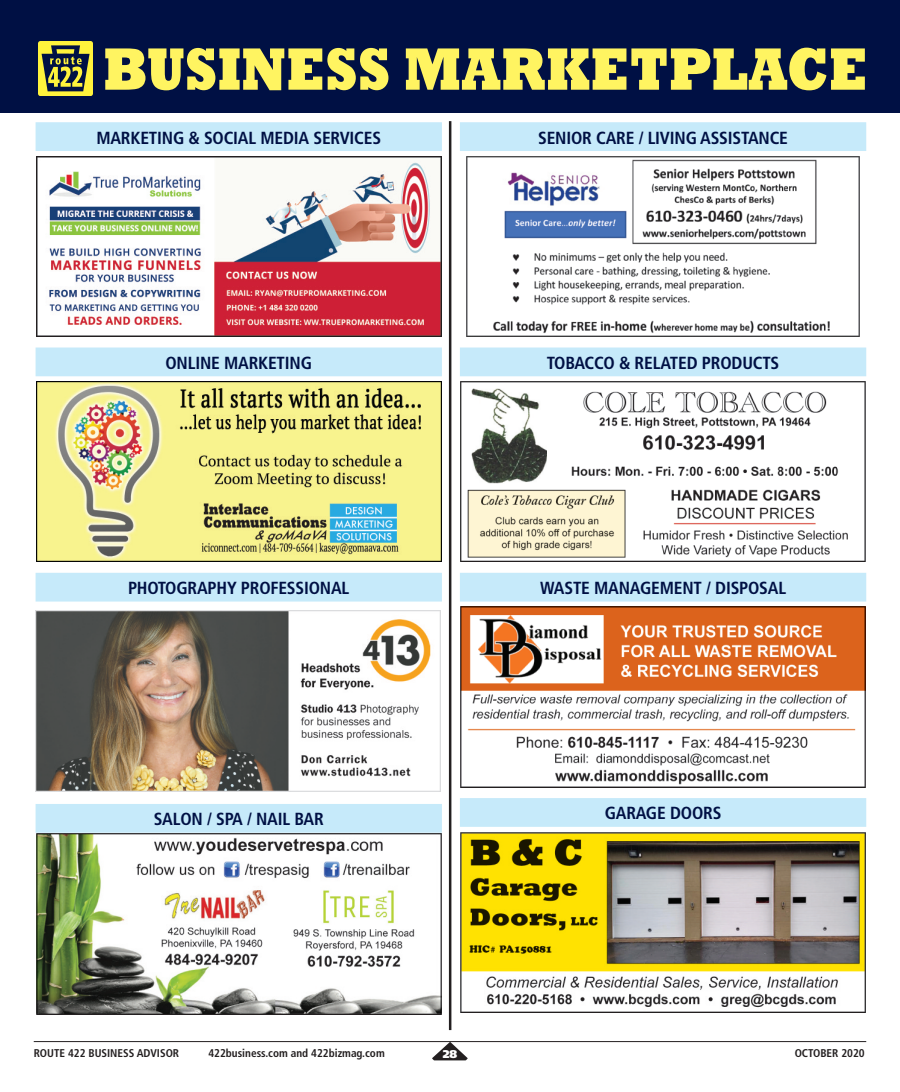
<style>
.page{position:relative;width:900px;height:1092px;background:#fff}
.page>*{position:absolute;margin:0;border:0;box-sizing:border-box;transform-origin:0 0}
.t1{font:700 condensed 17.5px "Frutiger";letter-spacing:-.01em;color:#001044}
.t2{font:700 condensed 11.25px "Frutiger";color:#231f20}
.t3{font:900 11.25px "Frutiger";color:#fff}
</style>
<div class="page">
<hr style="left:34px;top:1041px;width:832px;height:1px;background:#231f20">
<svg style="left:432px;top:1041px;width:36px;height:19px"></svg>
<div style="left:36px;top:122px;width:406px;height:29px;background:#c6eafa"></div>
<div style="left:36px;top:347px;width:406px;height:29px;background:#c6eafa"></div>
<div style="left:36px;top:572px;width:406px;height:29px;background:#c6eafa"></div>
<div style="left:36px;top:803px;width:406px;height:29px;background:#c6eafa"></div>
<div style="left:460px;top:122px;width:406px;height:29px;background:#c6eafa"></div>
<div style="left:460px;top:347px;width:406px;height:29px;background:#c6eafa"></div>
<div style="left:460px;top:572px;width:406px;height:29px;background:#c6eafa"></div>
<div style="left:460px;top:798px;width:406px;height:28px;background:#c6eafa"></div>
<img style="left:461px;top:381px;width:405px;height:180px">
<img style="left:466px;top:156px;width:394px;height:180px">
<img style="left:36px;top:833px;width:405px;height:181px">
<img style="left:36px;top:611px;width:405px;height:180px">
<img style="left:36px;top:381px;width:405px;height:180px">
<img style="left:36px;top:156px;width:405px;height:180px">
<img style="left:461px;top:607px;width:405px;height:180px">
<img style="left:461px;top:832px;width:405px;height:180px">
<div style="left:0;top:0;width:900px;height:112px;background:#001044"></div>
<svg style="left:105px;top:47px;width:284px;height:44px"></svg>
<svg style="left:405px;top:47px;width:460px;height:44px"></svg>
<img style="left:39px;top:41px;width:53px;height:54px">
<hr style="left:449px;top:121px;width:2px;height:908px;background:#231f20">
<p class="t1" style="left:96px;top:130px;width:286px">MARKETING &amp; SOCIAL MEDIA SERVICES</p>
<p class="t1" style="left:538px;top:130px;width:251px">SENIOR CARE / LIVING ASSISTANCE</p>
<p class="t1" style="left:165px;top:355px;width:148px">ONLINE MARKETING</p>
<p class="t1" style="left:547px;top:355px;width:234px">TOBACCO &amp; RELATED PRODUCTS</p>
<p class="t1" style="left:128px;top:581px;width:223px">PHOTOGRAPHY PROFESSIONAL</p>
<p class="t1" style="left:540px;top:581px;width:248px">WASTE MANAGEMENT / DISPOSAL</p>
<p class="t1" style="left:154px;top:812px;width:171px">SALON / SPA / NAIL BAR</p>
<p class="t1" style="left:605px;top:806px;width:118px">GARAGE DOORS</p>
<p class="t2" style="left:34px;top:1048px;width:147px">ROUTE 422 BUSINESS ADVISOR</p>
<p class="t2" style="left:208px;top:1048px;width:178px">422business.com and 422bizmag.com</p>
<p class="t3" style="left:443px;top:1049px;width:16px">28</p>
<p class="t2" style="left:795px;top:1048px;width:72px">OCTOBER 2020</p>
</div>
